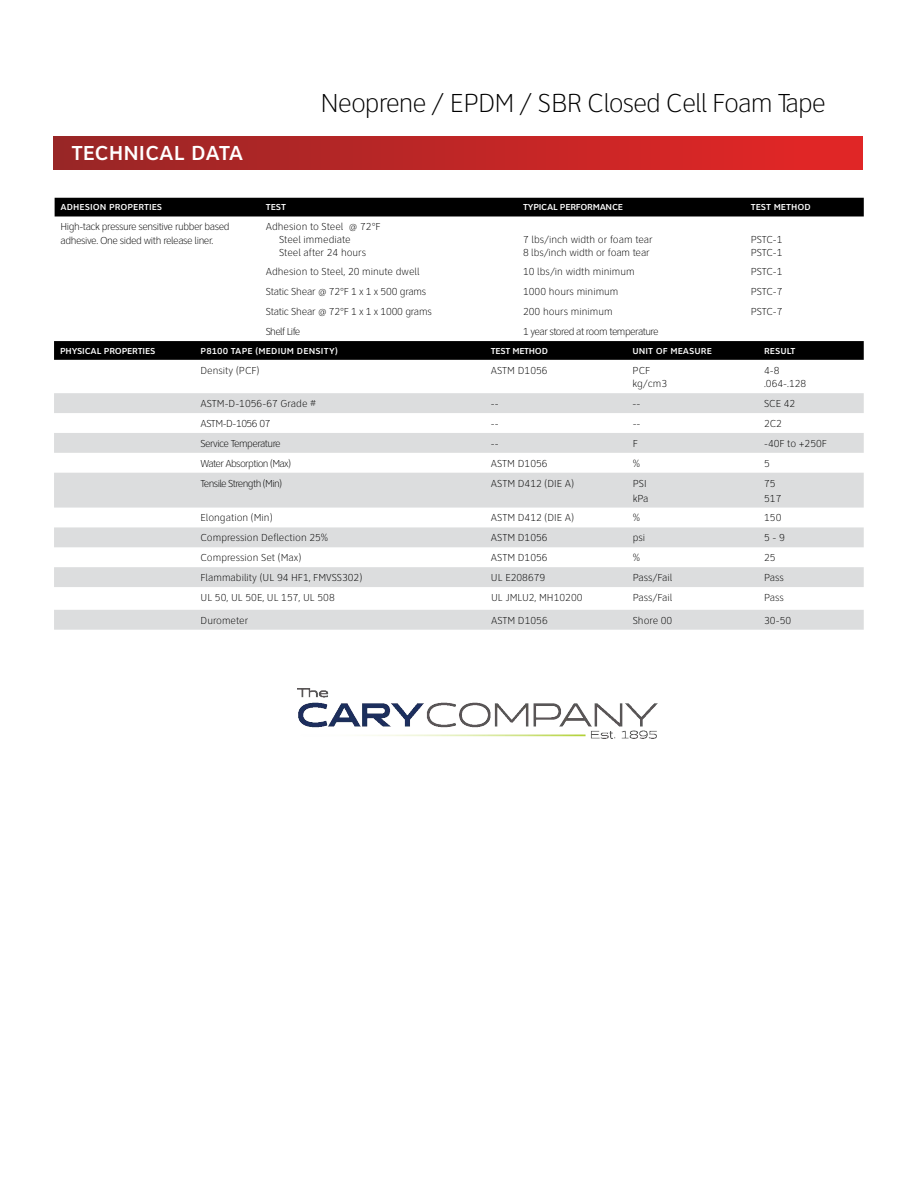
<style>
.page{position:relative;width:918px;height:1188px;background:#fff}
.page>*{position:absolute;margin:0;border:0;box-sizing:border-box;transform-origin:0 0}
.t1{font:100 27px "Clearview Text";letter-spacing:-.04em;color:#000}
.t2{font:500 21px "Clearview Text";color:#fff}
.t3{font:100 10.5px/12.6px "Clearview Text";color:#000}
.t4{font:100 10.5px/13.5px "Clearview Text";letter-spacing:-.04em;color:#000}
.t5{font:100 10.5px "Clearview Text";letter-spacing:-.02em;color:#000}
.t6{font:100 10.5px "Clearview Text";letter-spacing:-.06em;color:#000}
.t7{font:100 10.5px "Clearview Text";letter-spacing:-.05em;color:#000}
.t8{font:100 10.5px "Clearview Text";letter-spacing:-.045em;color:#000}
.t9{font:500 9px "Clearview Text";color:#fff}
.t10{font:500 9px "Clearview Text";letter-spacing:-.03em;color:#fff}
.t11{font:500 9px "Clearview Text";letter-spacing:-.02em;color:#fff}
</style>
<div class="page">
<div style="left:54px;top:136px;width:809px;height:34px;background:linear-gradient(to right,#982626,#e52626)"></div>
<div style="left:55px;top:198px;width:809px;height:18px;background:#000"></div>
<svg style="left:54px;top:341px;width:810px;height:19px;background:#030303"></svg>
<svg style="left:54px;top:393px;width:810px;height:237px;fill:#dcddde"></svg>
<img style="left:297px;top:688px;width:360px;height:51px">
<p class="t2" style="left:71px;top:140px;width:174px">TECHNICAL DATA</p>
<p class="t1" style="left:321px;top:88px;width:507px">Neoprene / EPDM / SBR Closed Cell Foam Tape</p>
<p class="t9" style="left:61px;top:202px;width:103px">ADHESION PROPERTIES</p>
<p class="t9" style="left:266px;top:202px;width:22px">TEST</p>
<p class="t10" style="left:523px;top:202px;width:101px">TYPICAL PERFORMANCE</p>
<p class="t9" style="left:751px;top:202px;width:61px">TEST METHOD</p>
<p class="t4" style="left:61px;top:220px;width:170px">High-tack pressure sensitive rubber based adhesive. One sided with release liner.</p>
<p class="t3" style="left:279px;top:221px;width:103px;text-indent:-13px">Adhesion to Steel @ 72°F<br>Steel immediate<br>Steel after 24 hours</p>
<p class="t3" style="left:523px;top:233px;width:131px">7 lbs/inch width or foam tear<br>8 lbs/inch width or foam tear</p>
<p class="t3" style="left:751px;top:233px;width:33px">PSTC-1<br>PSTC-1</p>
<p class="t3" style="left:266px;top:266px;width:156px">Adhesion to Steel, 20 minute dwell</p>
<p class="t3" style="left:523px;top:266px;width:113px">10 lbs/in width minimum</p>
<p class="t3" style="left:751px;top:266px;width:33px">PSTC-1</p>
<p class="t5" style="left:266px;top:286px;width:162px">Static Shear @ 72°F 1 x 1 x 500 grams</p>
<p class="t3" style="left:523px;top:286px;width:97px">1000 hours minimum</p>
<p class="t3" style="left:751px;top:286px;width:33px">PSTC-7</p>
<p class="t5" style="left:266px;top:306px;width:168px">Static Shear @ 72°F 1 x 1 x 1000 grams</p>
<p class="t3" style="left:523px;top:306px;width:91px">200 hours minimum</p>
<p class="t3" style="left:751px;top:306px;width:33px">PSTC-7</p>
<p class="t6" style="left:266px;top:326px;width:36px">Shelf Life</p>
<p class="t7" style="left:523px;top:326px;width:137px">1 year stored at room temperature</p>
<p class="t11" style="left:60px;top:346px;width:97px">PHYSICAL PROPERTIES</p>
<p class="t9" style="left:201px;top:346px;width:139px">P8100 TAPE (MEDIUM DENSITY)</p>
<p class="t10" style="left:491px;top:346px;width:59px">TEST METHOD</p>
<p class="t9" style="left:633px;top:346px;width:81px">UNIT OF MEASURE</p>
<p class="t9" style="left:764px;top:346px;width:33px">RESULT</p>
<p class="t3" style="left:200px;top:364px;width:60px">Density (PCF)</p>
<p class="t3" style="left:491px;top:364px;width:58px">ASTM D1056</p>
<p class="t3" style="left:633px;top:364px;width:36px;line-height:13.5px">PCF kg/cm3</p>
<p class="t3" style="left:764px;top:364px;width:44px;line-height:13.5px">4-8 .064-.128</p>
<p class="t3" style="left:201px;top:397px;width:117px">ASTM-D-1056-67 Grade #</p>
<p class="t3" style="left:491px;top:397px;width:9px">--</p>
<p class="t3" style="left:633px;top:397px;width:9px">--</p>
<p class="t3" style="left:764px;top:397px;width:33px">SCE 42</p>
<p class="t8" style="left:201px;top:418px;width:72px">ASTM-D-1056 07</p>
<p class="t3" style="left:491px;top:417px;width:9px">--</p>
<p class="t3" style="left:633px;top:417px;width:9px">--</p>
<p class="t3" style="left:764px;top:417px;width:19px">2C2</p>
<p class="t7" style="left:201px;top:438px;width:82px">Service Temperature</p>
<p class="t3" style="left:491px;top:437px;width:9px">--</p>
<p class="t3" style="left:633px;top:437px;width:7px">F</p>
<p class="t3" style="left:764px;top:437px;width:64px">-40F to +250F</p>
<p class="t6" style="left:201px;top:458px;width:92px">Water Absorption (Max)</p>
<p class="t3" style="left:491px;top:457px;width:58px">ASTM D1056</p>
<p class="t3" style="left:633px;top:457px;width:9px">%</p>
<p class="t3" style="left:764px;top:457px;width:7px">5</p>
<p class="t6" style="left:201px;top:478px;width:83px">Tensile Strength (Min)</p>
<p class="t3" style="left:491px;top:477px;width:85px">ASTM D412 (DIE A)</p>
<p class="t3" style="left:633px;top:476px;width:17px;line-height:15px">PSI kPa</p>
<p class="t3" style="left:764px;top:476px;width:19px;line-height:15px">75<br>517</p>
<p class="t3" style="left:201px;top:512px;width:74px">Elongation (Min)</p>
<p class="t3" style="left:491px;top:512px;width:85px">ASTM D412 (DIE A)</p>
<p class="t3" style="left:633px;top:512px;width:9px">%</p>
<p class="t3" style="left:764px;top:512px;width:19px">150</p>
<p class="t3" style="left:201px;top:532px;width:129px">Compression Deflection 25%</p>
<p class="t3" style="left:491px;top:532px;width:58px">ASTM D1056</p>
<p class="t3" style="left:633px;top:532px;width:14px">psi</p>
<p class="t3" style="left:764px;top:532px;width:22px">5 - 9</p>
<p class="t3" style="left:201px;top:552px;width:102px">Compression Set (Max)</p>
<p class="t3" style="left:491px;top:552px;width:58px">ASTM D1056</p>
<p class="t3" style="left:633px;top:552px;width:9px">%</p>
<p class="t3" style="left:764px;top:552px;width:13px">25</p>
<p class="t3" style="left:201px;top:571px;width:163px">Flammability (UL 94 HF1, FMVSS302)</p>
<p class="t3" style="left:491px;top:571px;width:56px">UL E208679</p>
<p class="t3" style="left:633px;top:571px;width:41px">Pass/Fail</p>
<p class="t3" style="left:764px;top:571px;width:21px">Pass</p>
<p class="t3" style="left:201px;top:591px;width:136px">UL 50, UL 50E, UL 157, UL 508</p>
<p class="t3" style="left:491px;top:591px;width:93px">UL JMLU2, MH10200</p>
<p class="t3" style="left:633px;top:591px;width:41px">Pass/Fail</p>
<p class="t3" style="left:764px;top:591px;width:21px">Pass</p>
<p class="t3" style="left:201px;top:614px;width:49px">Durometer</p>
<p class="t3" style="left:491px;top:614px;width:58px">ASTM D1056</p>
<p class="t3" style="left:633px;top:614px;width:41px">Shore 00</p>
<p class="t3" style="left:764px;top:614px;width:29px">30-50</p>
</div>
